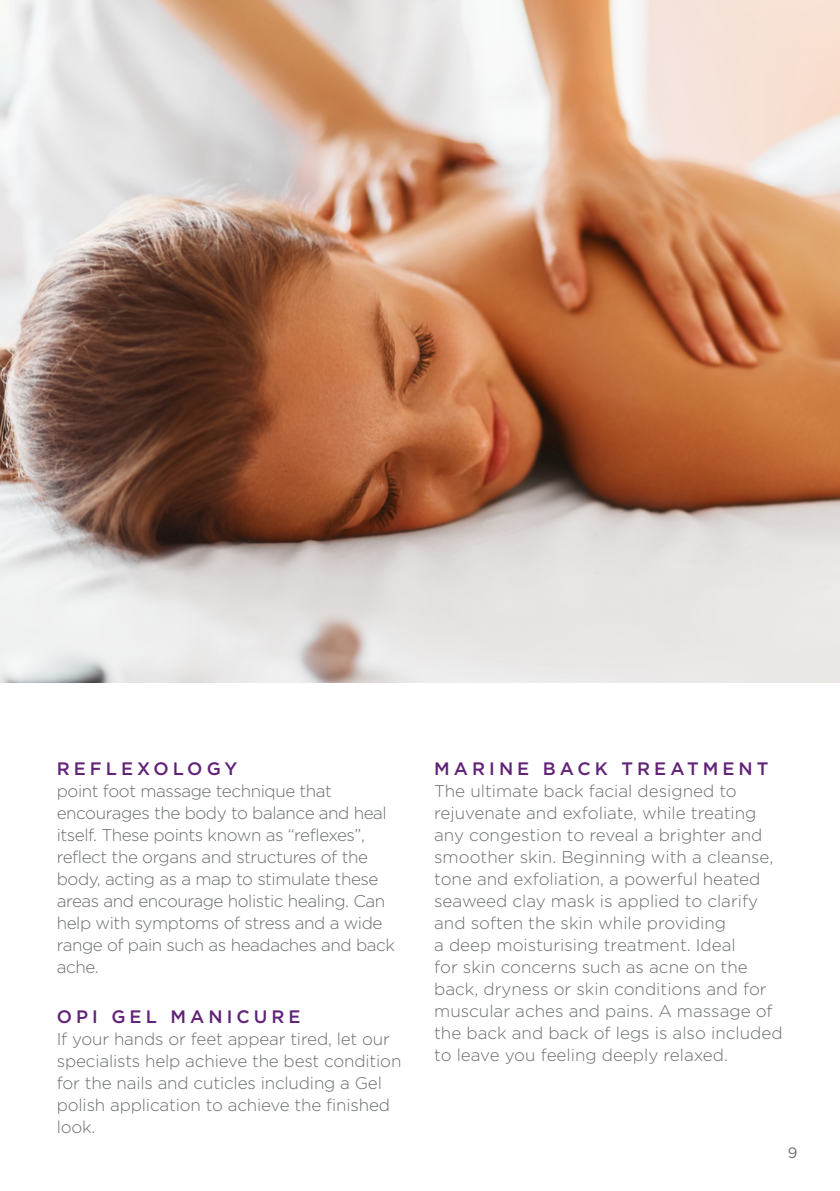
<style>
.page{position:relative;width:840px;height:1191px;background:#fff}
.page>*{position:absolute;margin:0;border:0;box-sizing:border-box;transform-origin:0 0}
.t1{font:500 18px "Gotham HTF";letter-spacing:.225em;color:#612278}
.t2{font:300 17px/22px "Gotham HTF";letter-spacing:-.01em;color:#696d6f}
.t3{font:15px "Gotham HTF";color:#696d6f}
</style>
<div class="page">
<img style="left:0;top:0;width:839px;height:682px">
<p class="t1" style="left:57px;top:758px;width:182px">REFLEXOLOGY</p>
<p class="t2" style="left:57px;top:780px;width:339px">point foot massage technique that encourages the body to balance and heal itself. These points known as “reflexes”, reflect the organs and structures of the body, acting as a map to stimulate these areas and encourage holistic healing. Can help with symptoms of stress and a wide range of pain such as headaches and back ache.</p>
<p class="t1" style="left:57px;top:1006px;width:245px">OPI GEL MANICURE</p>
<p class="t2" style="left:57px;top:1028px;width:346px">If your hands or feet appear tired, let our specialists help achieve the best condition for the nails and cuticles including a Gel polish application to achieve the finished look.</p>
<p class="t1" style="left:434px;top:758px;width:335px">MARINE BACK TREATMENT</p>
<p class="t2" style="left:434px;top:780px;width:350px">The ultimate back facial designed to rejuvenate and exfoliate, while treating any congestion to reveal a brighter and smoother skin. Beginning with a cleanse, tone and exfoliation, a powerful heated seaweed clay mask is applied to clarify and soften the skin while providing<br>a deep moisturising treatment. Ideal<br>for skin concerns such as acne on the back, dryness or skin conditions and for muscular aches and pains. A massage of the back and back of legs is also included to leave you feeling deeply relaxed.</p>
<p class="t3" style="left:787px;top:1144px;width:11px">9</p>
</div>
